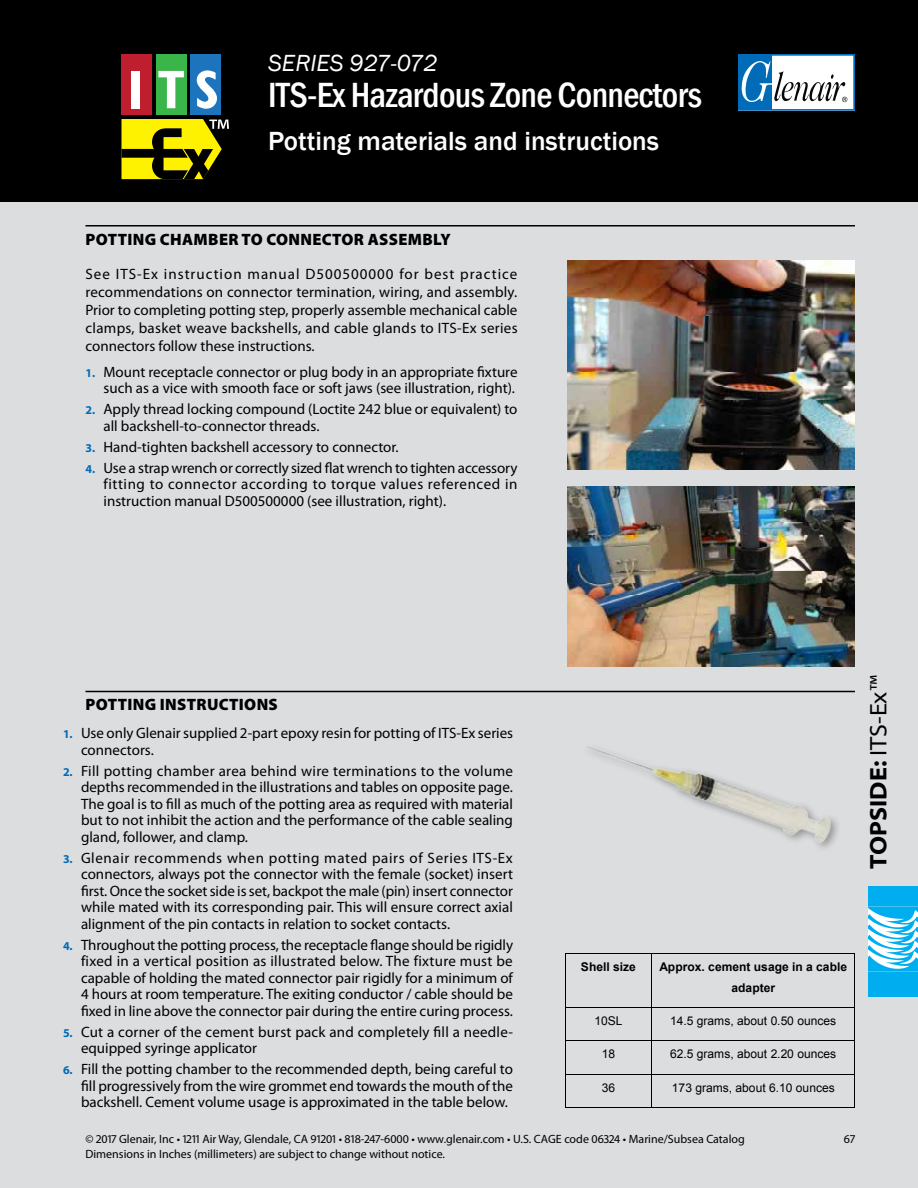
<style>
.page{position:relative;width:918px;height:1188px;background:#fff}
.page>*{position:absolute;margin:0;border:0;box-sizing:border-box;transform-origin:0 0}
.t1{font:500 condensed 36px "Franklin Gothic";letter-spacing:-.02em;color:#fff}
.t2{font:500 27px "Franklin Gothic";color:#fff}
.t3{font:700 semi-expanded 24px "Myriad Pro";color:#000}
.t4{font:italic 24px "Franklin Gothic";color:#fff}
.t5{font:900 16.5px "Myriad Pro";letter-spacing:.02em;color:#000}
.t6{font:15px/16.5px "Myriad Pro";color:#000;text-align:justify}
.t7{font:12px "Myriad Pro";color:#000}
.t8{font:12px "Arial";letter-spacing:.005em;color:#000}
.t9{font:700 12px/20.7px "Arial";color:#000;text-align:center}
.s1{font-weight:700;font-size:12px;color:#006bb6}
.s2{font-weight:400}
</style>
<div class="page">
<div style="left:1px;top:0;width:917px;height:1188px;background:#dcddde"></div>
<div style="left:0;top:0;width:918px;height:202px;background:#000"></div>
<svg style="left:738px;top:54px;width:117px;height:57px;background:#9fc0d6"></svg>
<div style="left:122px;top:54px;width:30px;height:61px;background:#be1e2d"></div>
<div style="left:156px;top:54px;width:30px;height:61px;background:#39b54a"></div>
<div style="left:191px;top:54px;width:30px;height:61px;background:#1c75bc"></div>
<svg style="left:122px;top:119px;width:107px;height:60px"></svg>
<div style="left:131px;top:71px;width:9px;height:37px;background:#fff"></div>
<svg style="left:158px;top:71px;width:26px;height:37px"></svg>
<svg style="left:197px;top:70px;width:20px;height:39px"></svg>
<div style="left:868px;top:886px;width:50px;height:111px;background:#00aeef"></div>
<svg style="left:868px;top:906px;width:50px;height:63px"></svg>
<hr style="left:86px;top:225px;width:769px;height:1px;background:#000">
<img style="left:567px;top:487px;width:288px;height:180px">
<hr style="left:86px;top:691px;width:769px;height:1px;background:#000">
<img style="left:567px;top:261px;width:288px;height:208px">
<img style="left:586px;top:746px;width:251px;height:102px">
<hr style="left:566px;top:953px;width:85px;height:1px;background:#000">
<hr style="left:652px;top:953px;width:203px;height:1px;background:#000">
<hr style="left:565px;top:954px;width:1px;height:53px;background:#000">
<hr style="left:651px;top:954px;width:1px;height:53px;background:#000">
<hr style="left:855px;top:954px;width:1px;height:53px;background:#000">
<hr style="left:566px;top:1007px;width:85px;height:1px;background:#000">
<hr style="left:652px;top:1007px;width:203px;height:1px;background:#000">
<hr style="left:565px;top:1008px;width:1px;height:33px;background:#000">
<hr style="left:651px;top:1008px;width:1px;height:33px;background:#000">
<hr style="left:855px;top:1008px;width:1px;height:33px;background:#000">
<hr style="left:566px;top:1041px;width:85px;height:1px;background:#000">
<hr style="left:652px;top:1041px;width:203px;height:1px;background:#000">
<hr style="left:565px;top:1041px;width:1px;height:33px;background:#000">
<hr style="left:651px;top:1041px;width:1px;height:33px;background:#000">
<hr style="left:855px;top:1041px;width:1px;height:33px;background:#000">
<hr style="left:566px;top:1074px;width:85px;height:1px;background:#000">
<hr style="left:652px;top:1074px;width:203px;height:1px;background:#000">
<hr style="left:565px;top:1074px;width:1px;height:33px;background:#000">
<hr style="left:566px;top:1107px;width:85px;height:1px;background:#000">
<hr style="left:651px;top:1074px;width:1px;height:33px;background:#000">
<hr style="left:652px;top:1107px;width:203px;height:1px;background:#000">
<hr style="left:855px;top:1074px;width:1px;height:33px;background:#000">
<h3 class="t4" style="left:268px;top:48px;width:171px">SERIES 927-072</h3>
<h1 class="t1" style="left:268px;top:71px;width:435px">ITS-Ex Hazardous Zone Connectors</h1>
<h2 class="t2" style="left:268px;top:125px;width:393px">Potting materials and instructions</h2>
<p class="t5" style="left:86px;top:230px;width:335px">POTTI NG CHAMBER TO CONNECTOR ASSEMBL</p>
<p class="t5" style="left:441px;top:230px;width:12px">Y</p>
<p class="t6" style="left:86px;top:265px;width:434px;line-height:18px">See ITS-Ex instruction manual D500500000 for best practice recommendations on connector termination, wiring, and assembly.<br>Prior to completing potting step, properly assemble mechanical cable clamps, basket weave backshells, and cable glands to ITS-Ex series connectors follow these instructions.</p>
<p class="t6" style="left:86px;top:363px;width:434px;text-align:right"><span class="s1">1.</span> Mount receptacle connector or plug body in an appropriate fixture such as a vice with smooth face or soft jaws (see illustration, right).</p>
<p class="t6" style="left:104px;top:400px;width:416px;text-indent:-18px"><span class="s1">2.</span> Apply thread locking compound (Loctite 242 blue or equivalent) to all backshell-to-connector threads.</p>
<p class="t6" style="left:86px;top:438px;width:315px"><span class="s1">3.</span> Hand-tighten backshell accessory to connector.</p>
<p class="t6" style="left:104px;top:459px;width:415px;text-indent:-18px"><span class="s1">4.</span> Use a strap wrench or correctly sized flat wrench to tighten accessory fitting to connector according to torque values referenced in instruction manual D500500000 (see illustration, right).</p>
<p class="t5" style="left:86px;top:695px;width:132px">POTTI NG INSTRUCTI</p>
<p class="t5" style="left:244px;top:695px;width:35px">ONS</p>
<p class="t6" style="left:81px;top:724px;width:434px;text-indent:-18px"><span class="s1">1.</span> Use only Glenair supplied 2-part epoxy resin for potting of ITS-Ex series connectors.</p>
<p class="t6" style="left:81px;top:762px;width:434px;text-indent:-18px"><span class="s1">2.</span> Fill potting chamber area behind wire terminations to the volume depths recommended in the illustrations and tables on opposite page.<br>The goal is to fill as much of the potting area as required with material but to not inhibit the action and the performance of the cable sealing gland, follower, and clamp.</p>
<p class="t6" style="left:81px;top:849px;width:434px;text-indent:-18px"><span class="s1">3.</span> Glenair recommends when potting mated pairs of Series ITS-Ex connectors, always pot the connector with the female (socket) insert first. Once the socket side is set, backpot the male (pin) insert connector while mated with its corresponding pair. This will ensure correct axial alignment of the pin contacts in relation to socket contacts.</p>
<p class="t6" style="left:81px;top:936px;width:434px;text-indent:-18px"><span class="s1">4.</span> Throughout the potting process, the receptacle flange should be rigidly fixed in a vertical position as illustrated below. The fixture must be capable of holding the mated connector pair rigidly for a minimum of 4 hours at room temperature. The exiting conductor / cable should be fixed in line above the connector pair during the entire curing process.</p>
<p class="t6" style="left:81px;top:1023px;width:434px;text-indent:-18px"><span class="s1">5.</span> Cut a corner of the cement burst pack and completely fill a needle&shy;equipped syringe applicator</p>
<p class="t6" style="left:81px;top:1060px;width:434px;text-indent:-18px"><span class="s1">6.</span> Fill the potting chamber to the recommended depth, being careful to fill progressively from the wire grommet end towards the mouth of the backshell. Cement volume usage is approximated in the table below.</p>
<p class="t9" style="left:581px;top:957px;width:57px">Shell size</p>
<p class="t9" style="left:659px;top:957px;width:189px">Approx. cement usage in a cable adapter</p>
<p class="t8" style="left:594px;top:1013px;width:30px">10SL</p>
<p class="t8" style="left:670px;top:1013px;width:168px">14.5 grams, about 0.50 ounces</p>
<p class="t8" style="left:602px;top:1046px;width:15px">18</p>
<p class="t8" style="left:670px;top:1046px;width:168px">62.5 grams, about 2.20 ounces</p>
<p class="t8" style="left:602px;top:1080px;width:15px">36</p>
<p class="t8" style="left:672px;top:1080px;width:164px">173 grams, about 6.10 ounces</p>
<p class="t7" style="left:86px;top:1132px;width:661px">© 2017 Glenair, Inc • 1211 Air Way, Glendale, CA 91201 • 818-247-6000 • www.glenair.com • U.S. CAGE code 06324 • Marine/Subsea Catalog</p>
<p class="t7" style="left:844px;top:1132px;width:13px">67</p>
<p class="t7" style="left:86px;top:1147px;width:361px">Dimensions in Inches (millimeters) are subject to change without notice.</p>
<h3 class="t3" style="left:863px;top:868px;width:194px;rotate:-90deg">TOPSIDE: <span class="s2">ITS-Ex™</span></h3>
</div>
